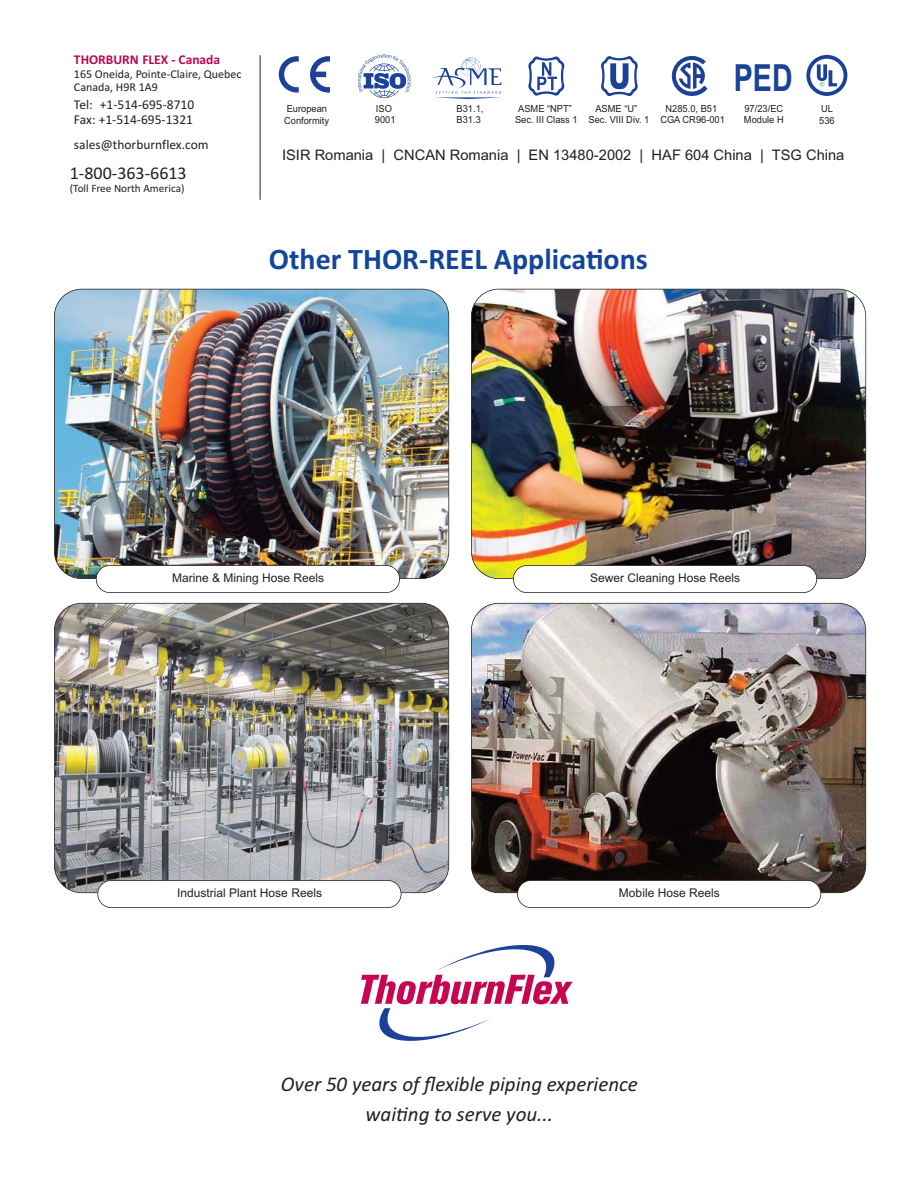
<style>
.page{position:relative;width:918px;height:1188px;background:#fff}
.page>*{position:absolute;margin:0;border:0;box-sizing:border-box;transform-origin:0 0}
.t1{font:700 37.35px "Arial";color:#1b4298;scale:.77 1}
.t2{font:700 30px "Calibri";color:#13469b}
.t3{font:italic 21px/29.7px "Calibri";color:#231f20;text-align:center}
.t4{font:18px "Calibri";color:#231f20}
.t5{font:14.55px "Arial";color:#231f20}
.t6{font:13.5px/15px "Calibri";color:#231f20}
.t7{font:700 13.5px "Calibri";color:#b70a4d}
.t8{font:12px "Arial";color:#231f20}
.t9{font:12px/13.5px "Calibri";color:#231f20}
.t10{font:11.25px "Calibri";color:#231f20}
.t11{font:9.75px/11.7px "Arial Narrow";color:#231f20;scale:1.16 1}
</style>
<div class="page">
<img style="left:54px;top:289px;width:395px;height:290px;border-radius:27px">
<div style="left:54px;top:289px;width:395px;height:290px;border:2px solid #231f20;border-radius:28px"></div>
<img style="left:471px;top:289px;width:395px;height:290px;border-radius:27px">
<div style="left:471px;top:289px;width:395px;height:290px;border:2px solid #231f20;border-radius:28px"></div>
<img style="left:54px;top:603px;width:395px;height:290px;border-radius:27px">
<div style="left:54px;top:603px;width:395px;height:290px;border:2px solid #231f20;border-radius:28px"></div>
<img style="left:471px;top:603px;width:395px;height:290px;border-radius:27px">
<div style="left:471px;top:603px;width:395px;height:290px;border:2px solid #231f20;border-radius:28px"></div>
<div style="left:96px;top:565px;width:304px;height:28px;background:#fff;border-radius:14px"></div>
<div style="left:96px;top:565px;width:304px;height:28px;border:2px solid #231f20;border-radius:14px"></div>
<div style="left:513px;top:565px;width:304px;height:28px;background:#fff;border-radius:14px"></div>
<div style="left:513px;top:565px;width:304px;height:28px;border:2px solid #231f20;border-radius:14px"></div>
<div style="left:517px;top:880px;width:304px;height:28px;background:#fff;border-radius:14px"></div>
<div style="left:517px;top:880px;width:304px;height:28px;border:2px solid #231f20;border-radius:14px"></div>
<div style="left:98px;top:880px;width:303px;height:28px;background:#fff;border-radius:14px"></div>
<div style="left:97px;top:880px;width:304px;height:28px;border:2px solid #231f20;border-radius:14px"></div>
<svg style="left:672px;top:55px;width:36px;height:42px"></svg>
<svg style="left:601px;top:56px;width:37px;height:41px"></svg>
<svg style="left:528px;top:56px;width:37px;height:40px"></svg>
<svg style="left:279px;top:56px;width:20px;height:37px"></svg>
<svg style="left:310px;top:56px;width:20px;height:37px"></svg>
<svg style="left:806px;top:55px;width:41px;height:41px"></svg>
<svg style="left:358px;top:54px;width:53px;height:45px"></svg>
<svg style="left:433px;top:57px;width:69px;height:42px"></svg>
<hr style="left:260px;top:55px;width:1px;height:145px;background:#231f20">
<svg style="left:361px;top:945px;width:212px;height:96px"></svg>
<h3 class="t7" style="left:74px;top:55px;width:148px">THORBURN FLEX - Canada</h3>
<p class="t9" style="left:74px;top:68px;width:169px">165 Oneida, Pointe-Claire, Quebec<br>Canada, H9R 1A9</p>
<h3 class="t6" style="left:74px;top:98px;width:122px">Tel: +1-514-695-8710<br>Fax: +1-514-695-1321</h3>
<h3 class="t6" style="left:74px;top:138px;width:136px">sales@thorburnflex.com</h3>
<h3 class="t4" style="left:70px;top:167px;width:118px">1-800-363-6613</h3>
<p class="t10" style="left:70px;top:185px;width:116px">(Toll Free North America)</p>
<h1 class="t1" style="left:734px;top:65px;width:78px">PED</h1>
<p class="t11" style="left:375px;top:102px;width:19px">ISO<br>9001</p>
<p class="t11" style="left:457px;top:102px;width:25px">B31.1,<br>B31.3</p>
<p class="t11" style="left:515px;top:102px;width:55px;text-align:center">ASME “NPT”<br>Sec. III Class 1</p>
<p class="t11" style="left:589px;top:102px;width:54px;text-align:center">ASME “U”<br>Sec. VIII Div. 1</p>
<p class="t11" style="left:660px;top:102px;width:57px;text-align:center">N285.0, B51<br>CGA CR96-001</p>
<p class="t11" style="left:744px;top:102px;width:36px">97/23/EC<br>Module H</p>
<p class="t11" style="left:819px;top:103px;width:15px">UL<br>536</p>
<p class="t11" style="left:284px;top:103px;width:40px">European<br>Conformity</p>
<h3 class="t5" style="left:282px;top:150px;width:564px">ISIR Romania | CNCAN Romania | EN 13480-2002 | HAF 604 China | TSG China</h3>
<h2 class="t2" style="left:269px;top:249px;width:380px">Other THOR-REEL Applica-ons</h2>
<p class="t8" style="left:172px;top:573px;width:154px">Marine &amp; Mining Hose Reels</p>
<p class="t8" style="left:590px;top:573px;width:152px">Sewer Cleaning Hose Reels</p>
<p class="t8" style="left:177px;top:888px;width:146px">Industrial Plant Hose Reels</p>
<p class="t8" style="left:619px;top:888px;width:102px">Mobile Hose Reels</p>
<h3 class="t3" style="left:281px;top:1071px;width:359px">Over 50 years of flexible piping experience wai-ng to serve you...</h3>
</div>
